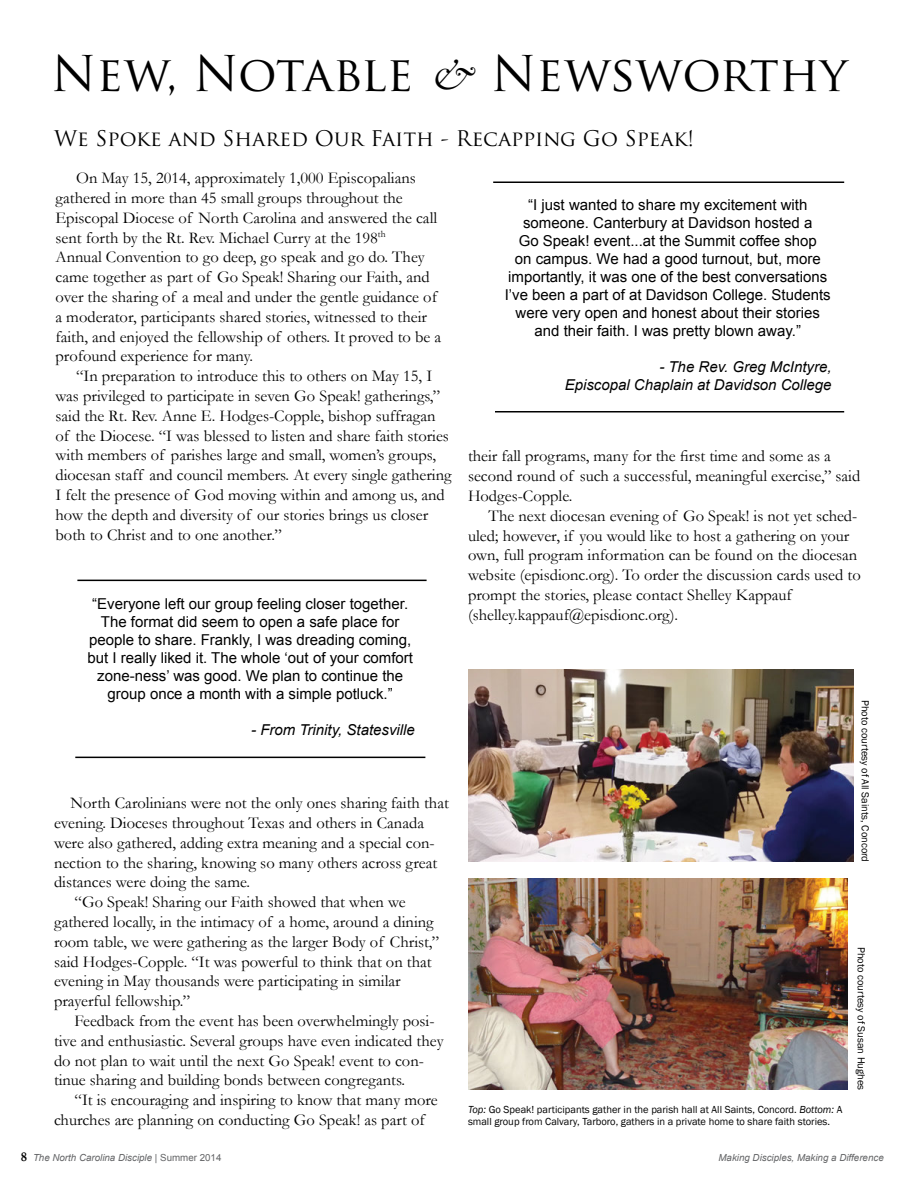
<style>
.page{position:relative;width:918px;height:1188px;background:#fff}
.page>*{position:absolute;margin:0;border:0;box-sizing:border-box;transform-origin:0 0}
.t1{font:48px "Trajan Pro";color:#000}
.t2{font:21px "Trajan Pro";color:#000}
.t3{font:16.5px/19.8px "Garamond";color:#000}
.t4{font:15px/18px "Arial";color:#000;text-align:center}
.t5{font:italic 15px/18px "Arial";color:#000;text-align:right}
.t6{font:10.5px/12.6px "Franklin Gothic";color:#000}
.t7{font:italic 9.75px "Arial";color:#636466}
.s1{font-family:"Garamond";font-style:italic;font-size:45px}
.s2{font-style:italic}
.s3{font-family:"Garamond";font-weight:700;font-style:normal;font-size:13.5px;color:#000}
.s4{font-style:normal}
</style>
<div class="page">
<hr style="left:493px;top:182px;width:351px;height:1px;background:#000">
<hr style="left:495px;top:411px;width:349px;height:1px;background:#000">
<hr style="left:77px;top:580px;width:350px;height:1px;background:#000">
<hr style="left:75px;top:757px;width:350px;height:1px;background:#000">
<img style="left:468px;top:669px;width:385px;height:193px">
<img style="left:468px;top:878px;width:380px;height:212px">
<h1 class="t1" style="left:51px;top:43px;width:798px">New, Notable <span class="s1">&amp;</span> Newsworthy</h1>
<p class="t2" style="left:54px;top:125px;width:642px">We Spoke and Shared Our Faith - Recapping Go Speak!</p>
<p class="t3" style="left:56px;top:168px;width:387px;text-indent:21px">On May 15, 2014, approximately 1,000 Episcopalians gathered in more than 45 small groups throughout the Episcopal Diocese of North Carolina and answered the call sent forth by the Rt. Rev. Michael Curry at the 198<sup>th<br></sup>Annual Convention to go deep, go speak and go do. They came together as part of Go Speak! Sharing our Faith, and over the sharing of a meal and under the gentle guidance of a moderator, participants shared stories, witnessed to their faith, and enjoyed the fellowship of others. It proved to be a profound experience for many.</p>
<p class="t3" style="left:56px;top:366px;width:398px;text-indent:21px">“In preparation to introduce this to others on May 15, I was privileged to participate in seven Go Speak! gatherings,” said the Rt. Rev. Anne E. Hodges-Copple, bishop suffragan of the Diocese. “I was blessed to listen and share faith stories with members of parishes large and small, women’s groups, diocesan staff and council members. At every single gathering I felt the presence of God moving within and among us, and how the depth and diversity of our stories brings us closer both to Christ and to one another.”</p>
<p class="t4" style="left:87px;top:595px;width:327px">“Everyone left our group feeling closer together.<br>The format did seem to open a safe place for people to share. Frankly, I was dreading coming, but I really liked it. The whole ‘out of your comfort zone-ness’ was good. We plan to continue the group once a month with a simple potluck.”</p>
<p class="t5" style="left:251px;top:721px;width:165px">- From Trinity, Statesville</p>
<p class="t3" style="left:70px;top:793px;width:380px">North Carolinians were not the only ones sharing faith that</p>
<p class="t3" style="left:54px;top:812px;width:372px">evening. Dioceses throughout Texas and others in Canada</p>
<p class="t3" style="left:54px;top:832px;width:382px">were also gathered, adding extra meaning and a special con-</p>
<p class="t3" style="left:54px;top:852px;width:385px">nection to the sharing, knowing so many others across great</p>
<p class="t3" style="left:54px;top:872px;width:198px">distances were doing the same.</p>
<p class="t3" style="left:75px;top:892px;width:333px">“Go Speak! Sharing our Faith showed that when we</p>
<p class="t3" style="left:54px;top:911px;width:381px">gathered locally, in the intimacy of a home, around a dining</p>
<p class="t3" style="left:54px;top:931px;width:387px">room table, we were gathering as the larger Body of Christ,”</p>
<p class="t3" style="left:54px;top:951px;width:379px">said Hodges-Copple. “It was powerful to think that on that</p>
<p class="t3" style="left:54px;top:971px;width:348px">evening in May thousands were participating in similar</p>
<p class="t3" style="left:54px;top:991px;width:138px">prayerful fellowship.”</p>
<p class="t3" style="left:75px;top:1010px;width:361px">Feedback from the event has been overwhelmingly posi-</p>
<p class="t3" style="left:54px;top:1030px;width:391px">tive and enthusiastic. Several groups have even indicated they</p>
<p class="t3" style="left:54px;top:1050px;width:371px">do not plan to wait until the next Go Speak! event to con-</p>
<p class="t3" style="left:54px;top:1070px;width:353px">tinue sharing and building bonds between congregants.</p>
<p class="t3" style="left:75px;top:1090px;width:365px">“It is encouraging and inspiring to know that many more</p>
<p class="t3" style="left:54px;top:1109px;width:372px">churches are planning on conducting Go Speak! as part of</p>
<p class="t4" style="left:505px;top:195px;width:328px">“I just wanted to share my excitement with someone. Canterbury at Davidson hosted a<br>Go Speak! event...at the Summit coffee shop<br>on campus. We had a good turnout, but, more importantly, it was one of the best conversations I’ve been a part of at Davidson College. Students were very open and honest about their stories and their faith. I was pretty blown away.”</p>
<p class="t5" style="left:565px;top:357px;width:268px">- The Rev. Greg McIntyre,<br>Episcopal Chaplain at Davidson College</p>
<p class="t3" style="left:468px;top:446px;width:394px">their fall programs, many for the first time and some as a second round of such a successful, meaningful exercise,” said<br>Hodges-Copple.</p>
<p class="t3" style="left:468px;top:505px;width:394px;text-indent:21px">The next diocesan evening of Go Speak! is not yet sched&shy;uled; however, if you would like to host a gathering on your own, full program information can be found on the diocesan website (episdionc.org). To order the discussion cards used to prompt the stories, please contact Shelley Kappauf (shelley.kappauf@episdionc.org).</p>
<p class="t6" style="left:871px;top:700px;width:164px;rotate:90deg">Photo courtesy of All Saints, Concord</p>
<p class="t6" style="left:468px;top:1103px;width:376px"><span class="s2">Top:</span> Go Speak! participants gather in the parish hall at All Saints, Concord. <span class="s2">Bottom:</span> A small group from Calvary, Tarboro, gathers in a private home to share faith stories.</p>
<p class="t6" style="left:867px;top:947px;width:145px;rotate:90deg">Photo courtesy of Susan Hughes</p>
<p class="t7" style="left:21px;top:1151px;width:202px"><span class="s3">8</span> The North Carolina Disciple <span class="s4">| Summer 2014</span></p>
<p class="t7" style="left:719px;top:1151px;width:167px">Making Disciples, Making a Difference</p>
</div>
